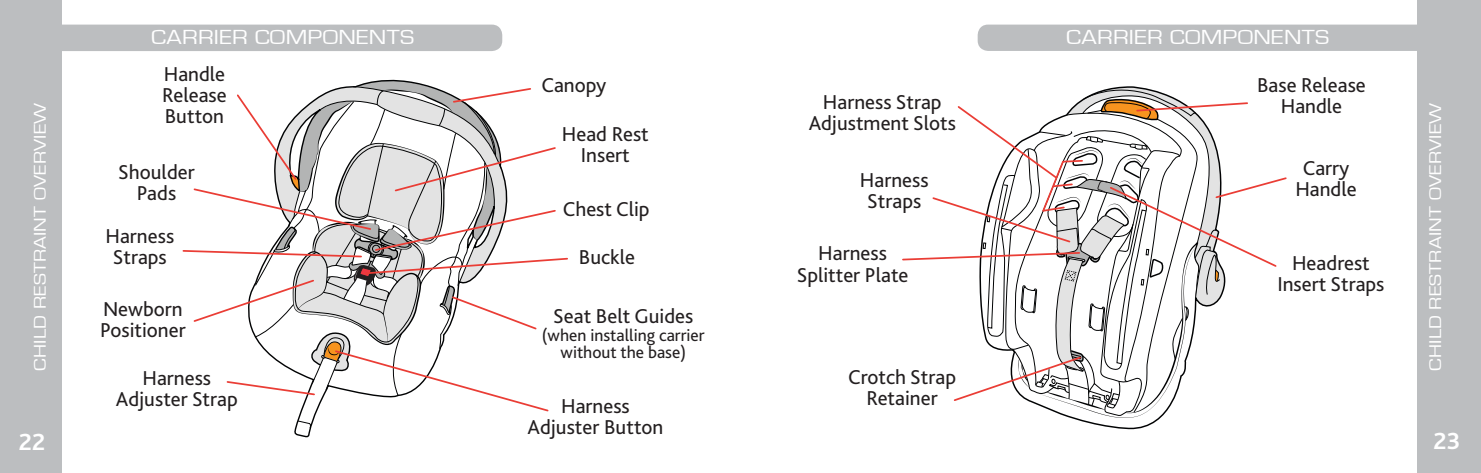
<style>
.page{position:relative;width:1481px;height:473px;background:#fff}
.page>*{position:absolute;margin:0;border:0;box-sizing:border-box;transform-origin:0 0}
.t1{font:700 24.5px "Bliss 2";color:#fff}
.t2{font:21px "Bliss 2";color:#231f20}
.t3{font:21px "Eurostile";letter-spacing:.01em;color:#fff;scale:1.2 1}
.t4{font:17.5px "Eurostile";letter-spacing:.01em;color:#fff;scale:1.2 1}
.t5{font:17.5px/17.5px "Bliss 2";color:#231f20;text-align:center}
</style>
<div class="page">
<div style="left:0;top:0;width:62px;height:472px;background:#bcbec0"></div>
<div style="left:1417px;top:0;width:63px;height:472px;background:#bcbec0"></div>
<svg style="left:297px;top:419px;width:14px;height:10px"></svg>
<div style="left:26px;top:25px;width:476px;height:26px;background:#bcbec0;border-radius:10px"></div>
<div style="left:977px;top:25px;width:478px;height:26px;background:#bcbec0;border-radius:10px"></div>
<svg style="left:182px;top:80px;width:386px;height:332px"></svg>
<svg style="left:902px;top:86px;width:385px;height:332px"></svg>
<p class="t3" style="left:151px;top:26px;width:221px">CARRIER COMPONENTS</p>
<p class="t3" style="left:1066px;top:26px;width:221px">CARRIER COMPONENTS</p>
<p class="t2" style="left:164px;top:61px;width:63px">Handle</p>
<p class="t2" style="left:162px;top:82px;width:66px">Release</p>
<p class="t2" style="left:165px;top:103px;width:61px">Button</p>
<p class="t2" style="left:1257px;top:72px;width:110px">Base Release</p>
<p class="t2" style="left:1280px;top:93px;width:63px">Handle</p>
<p class="t2" style="left:541px;top:72px;width:66px">Canopy</p>
<p class="t2" style="left:823px;top:89px;width:120px">Harness Strap</p>
<p class="t2" style="left:808px;top:110px;width:149px">Adjustment Slots</p>
<p class="t4" style="left:31px;top:370px;width:225px;rotate:-90deg">CHILD RESTRAINT OVERVIEW</p>
<p class="t4" style="left:1426px;top:371px;width:225px;rotate:-90deg">CHILD RESTRAINT OVERVIEW</p>
<p class="t2" style="left:562px;top:121px;width:88px">Head Rest</p>
<p class="t2" style="left:581px;top:142px;width:50px">Insert</p>
<p class="t2" style="left:1302px;top:155px;width:48px">Carry</p>
<p class="t2" style="left:1295px;top:176px;width:63px">Handle</p>
<p class="t2" style="left:118px;top:159px;width:78px">Shoulder</p>
<p class="t2" style="left:137px;top:180px;width:41px">Pads</p>
<p class="t2" style="left:860px;top:167px;width:70px">Harness</p>
<p class="t2" style="left:867px;top:188px;width:55px">Straps</p>
<p class="t2" style="left:818px;top:240px;width:70px">Harness</p>
<p class="t2" style="left:796px;top:261px;width:113px">Splitter Plate</p>
<p class="t2" style="left:563px;top:196px;width:88px">Chest Clip</p>
<p class="t2" style="left:105px;top:223px;width:70px">Harness</p>
<p class="t2" style="left:113px;top:244px;width:55px">Straps</p>
<p class="t2" style="left:579px;top:244px;width:58px">Buckle</p>
<p class="t2" style="left:1292px;top:250px;width:79px">Headrest</p>
<p class="t2" style="left:1277px;top:271px;width:109px">Insert Straps</p>
<p class="t2" style="left:103px;top:296px;width:81px">Newborn</p>
<p class="t2" style="left:100px;top:317px;width:87px">Positioner</p>
<p class="t2" style="left:553px;top:303px;width:142px">Seat Belt Guides</p>
<p class="t5" style="left:542px;top:325px;width:164px">(when installing carrier without the base)</p>
<p class="t2" style="left:848px;top:364px;width:109px">Crotch Strap</p>
<p class="t2" style="left:866px;top:385px;width:73px">Retainer</p>
<p class="t2" style="left:142px;top:365px;width:70px">Harness</p>
<p class="t2" style="left:116px;top:386px;width:123px">Adjuster Strap</p>
<p class="t2" style="left:561px;top:393px;width:70px">Harness</p>
<p class="t2" style="left:527px;top:414px;width:137px">Adjuster Button</p>
<p class="t1" style="left:19px;top:426px;width:28px">22</p>
<p class="t1" style="left:1433px;top:425px;width:28px">23</p>
</div>
